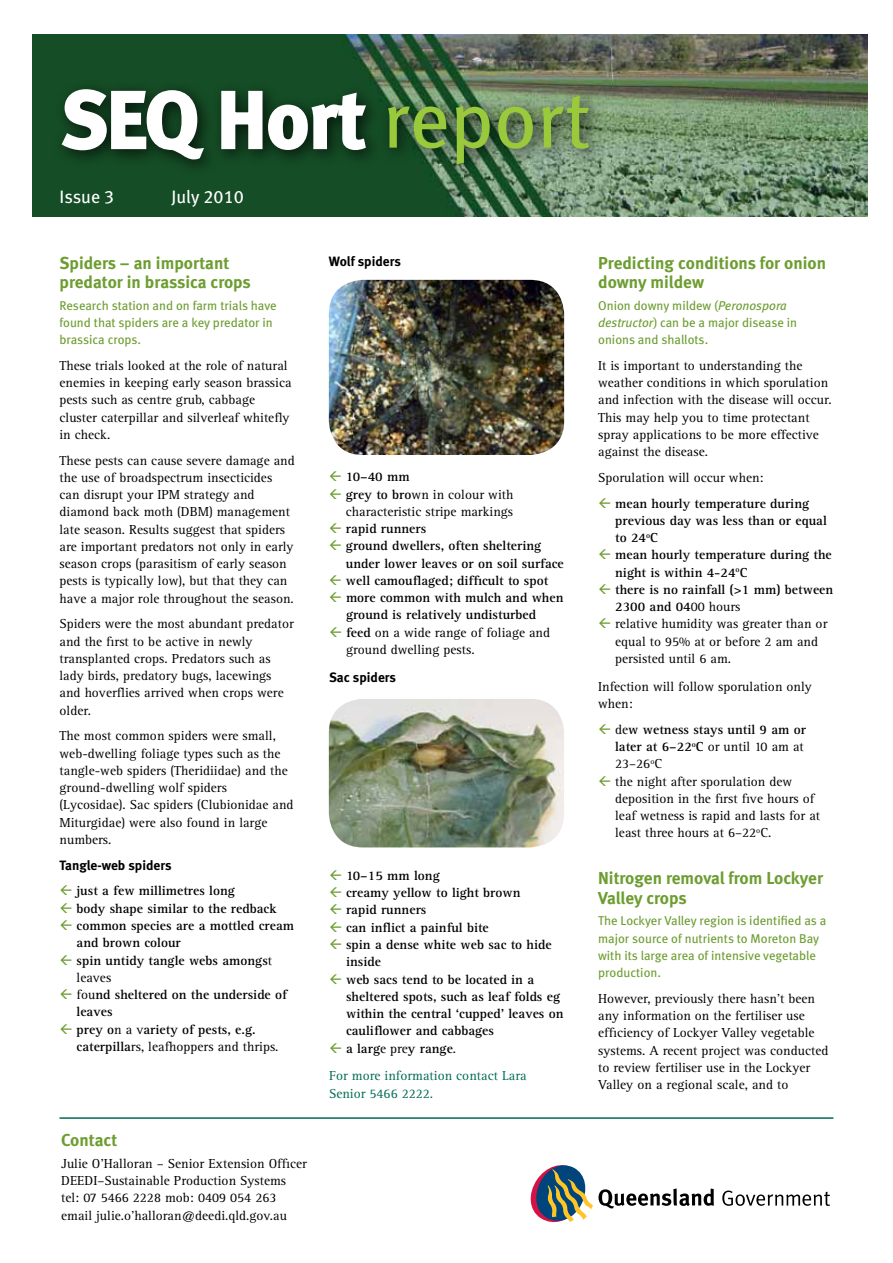
<style>
.page{position:relative;width:893px;height:1263px;background:#fff}
.page>*{position:absolute;margin:0;border:0;box-sizing:border-box;transform-origin:0 0}
.t1{font:700 79.5px "Meta";color:#fff}
.t2{font:18px "Meta Book LF";color:#fff}
.t3{font:700 17.25px/19.5px "Meta";color:#6d9d31}
.t4{font:13.5px/17.2px "Rotis Serif";color:#000}
.t5{font:700 13.5px/17.2px "Rotis Serif";color:#000}
.t6{font:13.5px/17.2px "Rotis Serif";color:#006b55}
.t7{font:700 13.5px "Meta";color:#000}
.t8{font:12.75px/17.2px "Meta";color:#6d9d31}
.s1{font-weight:400;color:#9aca3c}
.s2{font-weight:400}
.s3{font-weight:700}
.s4{font-style:italic}
</style>
<div class="page">
<svg style="left:722px;top:1190px;width:108px;height:16px"></svg>
<svg style="left:531px;top:1165px;width:183px;height:57px"></svg>
<img style="left:32px;top:34px;width:835px;height:182px">
<div style="left:52px;top:79px;width:552px;height:101px;background:#000;opacity:.72"></div>
<svg style="left:60px;top:88px;width:146px;height:84px;background:#3e5e48"></svg>
<svg style="left:220px;top:89px;width:148px;height:63px"></svg>
<hr style="left:60px;top:1117px;width:773px;height:2px;background:#006b55">
<img style="left:329px;top:699px;width:235px;height:148px">
<img style="left:329px;top:280px;width:235px;height:175px">
<h1 class="t1" style="left:61px;top:73px;width:531px">SEQ Hort <span class="s1">report</span></h1>
<h2 class="t2" style="left:60px;top:186px;width:56px">Issue 3</h2>
<h2 class="t2" style="left:172px;top:186px;width:74px">July 2010</h2>
<p class="t3" style="left:60px;top:253px;width:193px">Spiders – an important predator in brassica crops</p>
<p class="t8" style="left:60px;top:296px;width:219px">Research station and on farm trials have found that spiders are a key predator in brassica crops.</p>
<p class="t4" style="left:60px;top:357px;width:234px">These trials looked at the role of natural enemies in keeping early season brassica pests such as centre grub, cabbage cluster caterpillar and silverleaf whitefly in check.</p>
<p class="t4" style="left:60px;top:452px;width:237px">These pests can cause severe damage and the use of broadspectrum insecticides can disrupt your IPM strategy and diamond back moth (DBM) management late season. Results suggest that spiders are important predators not only in early season crops (parasitism of early season pests is typically low), but that they can have a major role throughout the season.</p>
<p class="t4" style="left:60px;top:616px;width:236px">Spiders were the most abundant predator and the first to be active in newly transplanted crops. Predators such as lady birds, predatory bugs, lacewings and hoverflies arrived when crops were older.</p>
<p class="t4" style="left:60px;top:728px;width:236px">The most common spiders were small, web-dwelling foliage types such as the tangle-web spiders (Theridiidae) and the ground-dwelling wolf spiders (Lycosidae). Sac spiders (Clubionidae and Miturgidae) were also found in large numbers.</p>
<p class="t7" style="left:60px;top:857px;width:114px">Tangle-web spiders</p>
<p class="t5" style="left:77px;top:883px;width:219px">just a few millimetres long<br>body shape similar to the redback common species are a mottled cream and brown colour<br>spin untidy tangle webs amongs<span class="s2">t leaves<br>fou</span>nd sheltered on the underside of leaves<br>prey o<span class="s2">n a v</span>ariety of pests, e.g. caterpilla<span class="s2">rs, leafhoppers and thrips.</span></p>
<p class="t3" style="left:61px;top:1130px;width:58px">Contact</p>
<p class="t4" style="left:61px;top:1155px;width:247px">Julie O’Halloran – Senior Extension Officer DEEDI–Sustainable Production Systems tel: 07 5466 2228 mob: 0409 054 263 email julie.o’halloran@deedi.qld.gov.au</p>
<p class="t7" style="left:329px;top:253px;width:73px">Wolf spiders</p>
<p class="t4" style="left:346px;top:469px;width:169px"><span class="s3">10–40 mm<br>grey to bro</span>wn in colour with characteristic stripe markings</p>
<p class="t5" style="left:346px;top:520px;width:219px">rapid runners<br>ground dwellers, often sheltering under lower leaves or on soil surface well camouflaged; difficult to spot more common with mulch and when ground is relatively undisturbed feed <span class="s2">on a wide range of foliage and ground dwelling pests.</span></p>
<p class="t7" style="left:329px;top:669px;width:68px">Sac spiders</p>
<p class="t5" style="left:346px;top:867px;width:219px">10–15 mm long<br>creamy yellow to light brown<br>rapid runners<br>can inflict a painful bite<br>spin a dense white web sac to hide inside<br>web sacs tend to be located in a sheltered spots, such as leaf folds eg within the central ‘cupped’ leaves on cauliflower and cabbages<br>a larg<span class="s2">e pre</span>y range<span class="s2">.</span></p>
<p class="t6" style="left:329px;top:1068px;width:199px">For more information contact Lara<br>Senior 5466 2222.</p>
<p class="t3" style="left:598px;top:253px;width:230px">Predicting conditions for onion downy mildew</p>
<p class="t8" style="left:598px;top:296px;width:201px">Onion downy mildew (<span class="s4">Peronospora destructor</span>) can be a major disease in onions and shallots.</p>
<p class="t4" style="left:598px;top:357px;width:235px">It is important to understanding the weather conditions in which sporulation and infection with the disease will occur.<br>This may help you to time protectant spray applications to be more effective against the disease.</p>
<p class="t4" style="left:598px;top:469px;width:167px">Sporulation will occur when:</p>
<p class="t5" style="left:615px;top:495px;width:220px">mean hourly temperature during previous day was less than or equal to 24<sup>o</sup>C<br>mean hourly temperature during the night is within 4-24<sup>o</sup>C<br>there is no rainfall (&gt;1 mm) between<br>2300 and 04<span class="s2">00 hours<br>relative humidity was greater than or equal to 95% at or before 2 am and persisted until 6 am.</span></p>
<p class="t4" style="left:598px;top:678px;width:215px">Infection will follow sporulation only when:</p>
<p class="t4" style="left:615px;top:721px;width:206px">de<span class="s3">w wetness stays until 9 am or later at 6–22</span><sup>o</sup><span class="s3">C</span> or until 10 am at<br>23–26<sup>o</sup>C<br>the night after sporulation dew deposition in the first five hours of leaf wetness is rapid and lasts for at least three hours at 6–22<sup>o</sup>C.</p>
<p class="t3" style="left:598px;top:868px;width:226px">Nitrogen removal from Lockyer<br>Valley crops</p>
<p class="t8" style="left:598px;top:912px;width:230px">The Lockyer Valley region is identified as a major source of nutrients to Moreton Bay with its large area of intensive vegetable production.</p>
<p class="t4" style="left:598px;top:990px;width:232px">However, previously there hasn’t been any information on the fertiliser use efficiency of Lockyer Valley vegetable systems. A recent project was conducted to review fertiliser use in the Lockyer Valley on a regional scale, and to</p>
</div>
